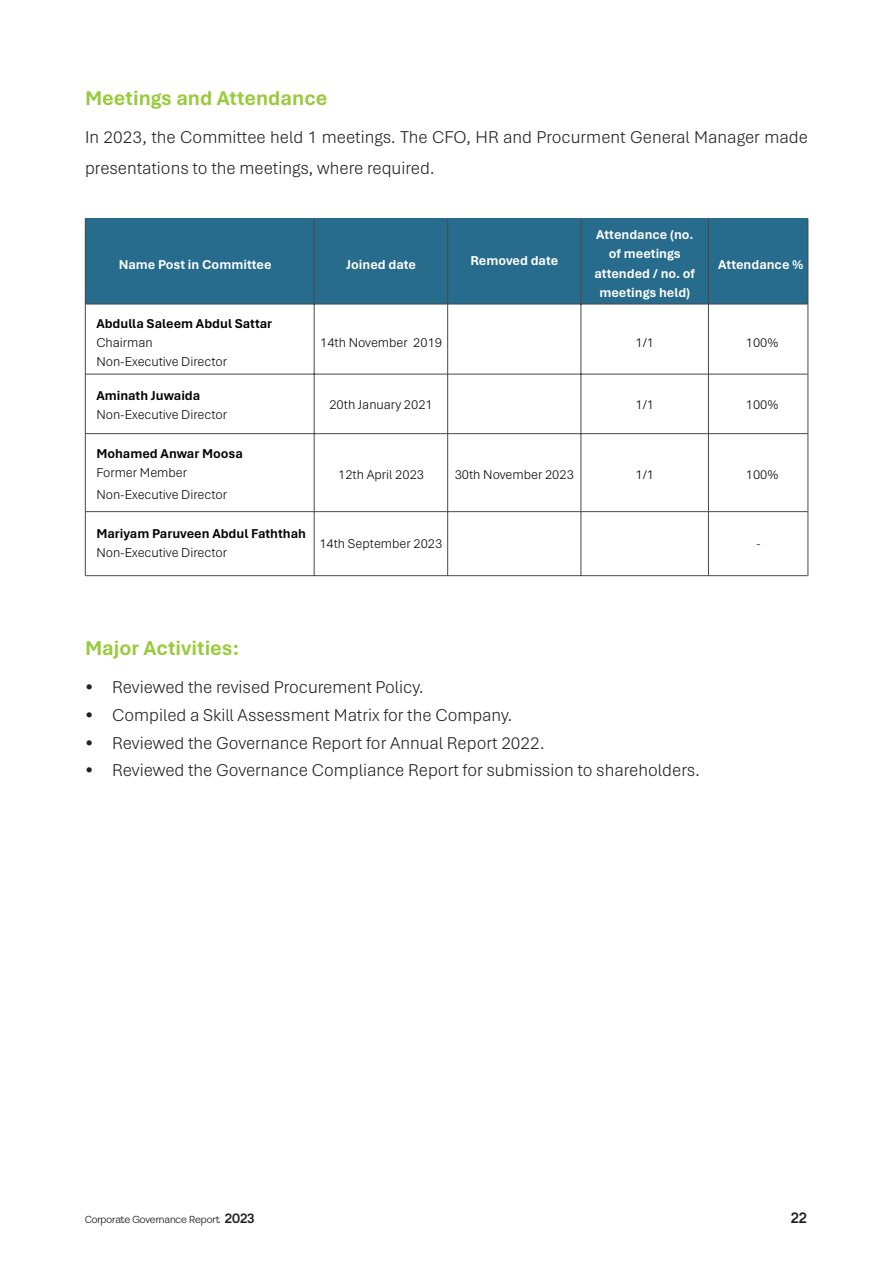
<style>
.page{position:relative;width:893px;height:1263px;background:#fff}
.page>*{position:absolute;margin:0;border:0;box-sizing:border-box;transform-origin:0 0}
.t1{font:700 21px "Aptos";color:#99ca3b}
.t2{font:300 18px/30.6px "Aptos";color:#231f20}
.t3{font:700 15px "Serotiva";color:#231f20}
.t4{font:300 13.5px/19px "Aptos";color:#040503}
.t5{font:700 13.5px/19.5px "Aptos";color:#fff;text-align:center}
.t6{font:700 13.5px "Aptos";color:#040503}
.t7{font:300 13.5px "Calibri";color:#040503}
.t8{font:10.5px "Serotiva";color:#231f20}
.s1{font-weight:700;font-size:13.5px}
</style>
<div class="page">
<div style="left:85px;top:218px;width:723px;height:86px;background:#286c8d"></div>
<hr style="left:85px;top:304px;width:723px;height:1px;background:#484948">
<hr style="left:85px;top:374px;width:723px;height:1px;background:#484948">
<hr style="left:85px;top:433px;width:723px;height:1px;background:#484948">
<hr style="left:85px;top:575px;width:723px;height:1px;background:#484948">
<hr style="left:314px;top:218px;width:1px;height:358px;background:#484948">
<hr style="left:581px;top:218px;width:1px;height:358px;background:#484948">
<hr style="left:447px;top:218px;width:1px;height:358px;background:#484948">
<hr style="left:708px;top:218px;width:1px;height:358px;background:#484948">
<hr style="left:85px;top:511px;width:723px;height:1px;background:#484948">
<hr style="left:85px;top:218px;width:1px;height:358px;background:#484948">
<hr style="left:808px;top:218px;width:1px;height:358px;background:#484948">
<p class="t1" style="left:85px;top:84px;width:244px">Meetings and Attendance</p>
<p class="t2" style="left:85px;top:121px;width:724px">In 2023, the Committee held 1 meetings. The CFO, HR and Procurment General Manager made presentations to the meetings, where required.</p>
<p class="t5" style="left:119px;top:254px;width:154px">Name Post in Committee</p>
<p class="t5" style="left:346px;top:254px;width:71px">Joined date</p>
<p class="t5" style="left:470px;top:250px;width:89px">Removed date</p>
<p class="t6" style="left:96px;top:314px;width:177px">Abdulla Saleem Abdul Sattar</p>
<p class="t4" style="left:96px;top:332px;width:132px">Chairman<br>Non-Executive Director</p>
<p class="t4" style="left:320px;top:332px;width:123px">14th November 2019</p>
<p class="t5" style="left:594px;top:224px;width:102px">Attendance (no. of meetings attended / no. of meetings held)</p>
<p class="t4" style="left:635px;top:332px;width:20px">1/1</p>
<p class="t5" style="left:718px;top:254px;width:87px">Attendance %</p>
<p class="t4" style="left:746px;top:332px;width:34px">100%</p>
<p class="t6" style="left:96px;top:386px;width:106px">Aminath Juwaida</p>
<p class="t4" style="left:96px;top:404px;width:132px">Non-Executive Director</p>
<p class="t6" style="left:96px;top:444px;width:148px">Mohamed Anwar Moosa</p>
<p class="t4" style="left:96px;top:461px;width:132px;line-height:22px">Former Member<br>Non-Executive Director</p>
<p class="t6" style="left:96px;top:524px;width:211px">Mariyam Paruveen Abdul Faththah</p>
<p class="t4" style="left:96px;top:542px;width:132px">Non-Executive Director</p>
<p class="t4" style="left:329px;top:395px;width:105px">20th January 2021</p>
<p class="t4" style="left:635px;top:395px;width:20px">1/1</p>
<p class="t4" style="left:746px;top:395px;width:34px">100%</p>
<p class="t4" style="left:338px;top:464px;width:87px">12th April 2023</p>
<p class="t4" style="left:455px;top:464px;width:121px">30th November 2023</p>
<p class="t4" style="left:319px;top:534px;width:124px">14th September 2023</p>
<p class="t4" style="left:635px;top:464px;width:20px">1/1</p>
<p class="t4" style="left:746px;top:464px;width:34px">100%</p>
<p class="t7" style="left:756px;top:535px;width:6px">-</p>
<p class="t1" style="left:85px;top:634px;width:155px">Major Activities:</p>
<p class="t2" style="left:85px;top:671px;width:340px">• Reviewed the revised Procurement Policy.</p>
<p class="t2" style="left:85px;top:699px;width:429px">• Compiled a Skill Assessment Matrix for the Company.</p>
<p class="t2" style="left:85px;top:726px;width:461px">• Reviewed the Governance Report for Annual Report 2022.</p>
<p class="t2" style="left:85px;top:754px;width:617px">• Reviewed the Governance Compliance Report for submission to shareholders.</p>
<p class="t8" style="left:85px;top:1213px;width:171px">Corporate Governance Report <span class="s1">2023</span></p>
<p class="t3" style="left:791px;top:1208px;width:18px">22</p>
</div>
